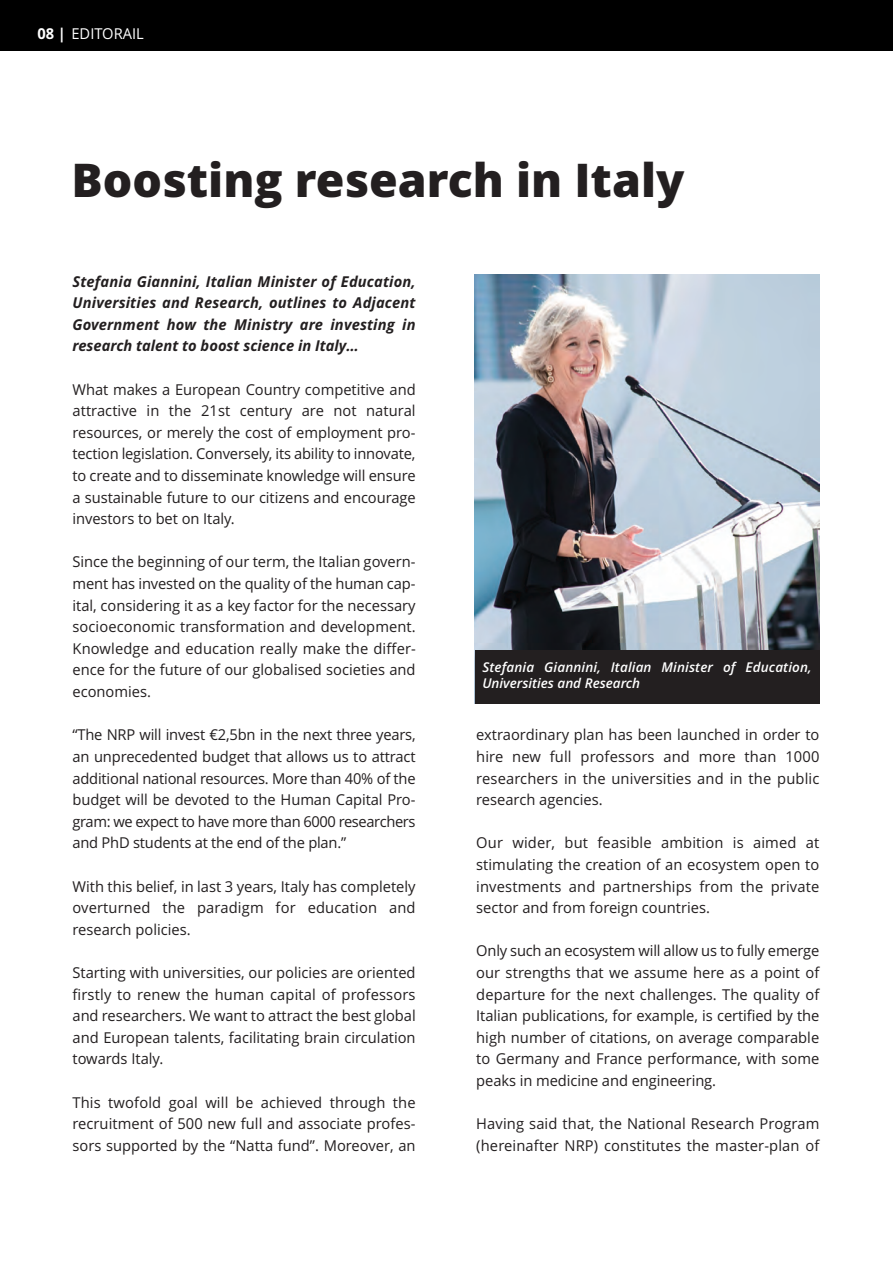
<style>
.page{position:relative;width:893px;height:1263px;background:#fff}
.page>*{position:absolute;margin:0;border:0;box-sizing:border-box;transform-origin:0 0}
.t1{font:800 46.5px "Open Sans";color:#231f20}
.t2{font:15px/21.6px "Open Sans";color:#231f20;text-align:justify}
.t3{font:italic 700 15px/21.6px "Open Sans";color:#231f20;text-align:justify}
.t4{font:15px "Open Sans";color:#fff}
.t5{font:italic 600 13.5px/16.4px "Open Sans";letter-spacing:.01em;color:#fff}
.s1{font-weight:700}
</style>
<div class="page">
<div style="left:0;top:0;width:893px;height:51px;background:#000"></div>
<img style="left:475px;top:274px;width:344px;height:376px">
<div style="left:475px;top:650px;width:344px;height:54px;background:#231f20"></div>
<p class="t4" style="left:37px;top:25px;width:108px"><span class="s1">08 |</span> EDITORAIL</p>
<p class="t1" style="left:71px;top:154px;width:614px">Boosting research in Italy</p>
<p class="t3" style="left:73px;top:271px;width:345px">Stefania Giannini, Italian Minister of Education, Universities and Research, outlines to Adjacent Government how the Ministry are investing in research talent to boost science in Italy…</p>
<p class="t2" style="left:73px;top:379px;width:345px">What makes a European Country competitive and attractive in the 21st century are not natural resources, or merely the cost of employment pro&shy;tection legislation. Conversely, its ability to innovate, to create and to disseminate knowledge will ensure a sustainable future to our citizens and encourage investors to bet on Italy.</p>
<p class="t2" style="left:73px;top:551px;width:345px">Since the beginning of our term, the Italian govern&shy;ment has invested on the quality of the human cap&shy;ital, considering it as a key factor for the necessary socio economic transformation and development.<br>Knowledge and education really make the differ&shy;ence for the future of our globalised societies and economies.</p>
<p class="t2" style="left:73px;top:724px;width:345px">“The NRP will invest €2,5bn in the next three years, an unprecedented budget that allows us to attract additional national resources. More than 40% of the budget will be devoted to the Human Capital Pro&shy;gram: we expect to have more than 6000 researchers and PhD students at the end of the plan.”</p>
<p class="t2" style="left:73px;top:875px;width:345px">With this belief, in last 3 years, Italy has completely overturned the paradigm for education and research policies.</p>
<p class="t2" style="left:73px;top:962px;width:345px">Starting with universities, our policies are oriented firstly to renew the human capital of professors and researchers. We want to attract the best global and European talents, facilitating brain circulation towards Italy.</p>
<p class="t2" style="left:73px;top:1091px;width:345px">This twofold goal will be achieved through the recruitment of 500 new full and associate profes&shy;sors supported by the “Natta fund”. Moreover, an</p>
<p class="t5" style="left:482px;top:659px;width:331px">Stefania Giannini, Italian Minister of Education,<br>Universities and Research</p>
<p class="t2" style="left:476px;top:724px;width:345px">extraordinary plan has been launched in order to hire new full professors and more than 1000 researchers in the universities and in the public research agencies.</p>
<p class="t2" style="left:476px;top:832px;width:345px">Our wider, but feasible ambition is aimed at stimulating the creation of an ecosystem open to investments and partnerships from the private sector and from foreign countries.</p>
<p class="t2" style="left:476px;top:940px;width:345px">Only such an ecosystem will allow us to fully emerge our strengths that we assume here as a point of departure for the next challenges. The quality of Italian publications, for example, is certified by the high number of citations, on average comparable to Germany and France performance, with some peaks in medicine and engineering.</p>
<p class="t2" style="left:476px;top:1113px;width:345px">Having said that, the National Research Program (hereinafter NRP) constitutes the master-plan of</p>
</div>
